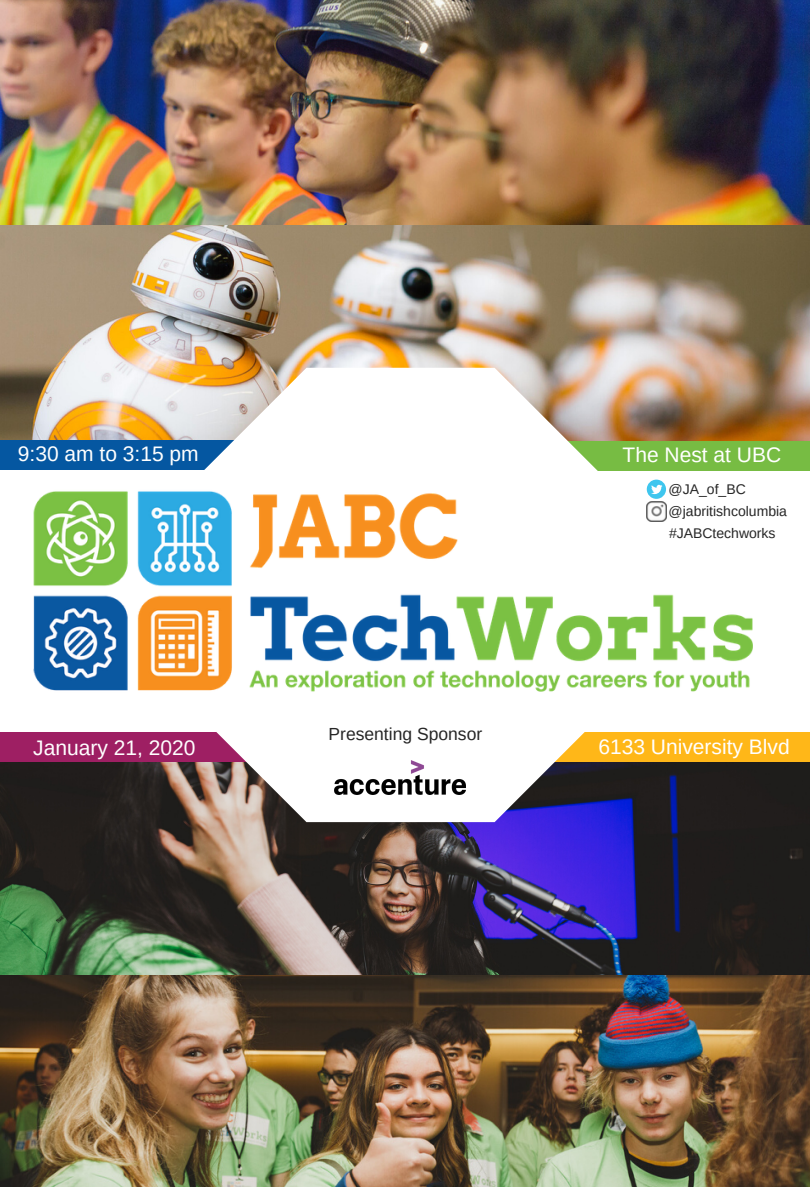
<style>
.page{position:relative;width:810px;height:1187px;background:#fff}
.page>*{position:absolute;margin:0;border:0;box-sizing:border-box;transform-origin:0 0}
.t1{font:21px "Arimo";color:#fff}
.t2{font:17.5px "Arimo";color:#262626}
.t3{font:14px/22.6px "Arimo";color:#262626}
</style>
<div class="page">
<img style="left:0;top:974px;width:810px;height:212px">
<img style="left:0;top:225px;width:810px;height:216px">
<img style="left:0;top:0;width:810px;height:225px">
<img style="left:0;top:762px;width:810px;height:212px">
<div style="left:0;top:732px;width:280px;height:30px;background:#9e1f63"></div>
<div style="left:441px;top:441px;width:369px;height:29px;background:#77bc43"></div>
<div style="left:0;top:440px;width:389px;height:30px;background:#0557a1"></div>
<div style="left:554px;top:732px;width:256px;height:30px;background:#ffb718"></div>
<svg style="left:173px;top:368px;width:455px;height:454px"></svg>
<img style="left:33px;top:487px;width:719px;height:205px">
<div style="left:647px;top:479px;width:19px;height:20px;background:#3fc6ee;border-radius:50%"></div>
<svg style="left:651px;top:485px;width:11px;height:9px"></svg>
<img style="left:646px;top:501px;width:20px;height:20px">
<img style="left:334px;top:760px;width:131px;height:34px">
<p class="t1" style="left:18px;top:442px;width:182px">9:30 am to 3:15 pm</p>
<p class="t1" style="left:622px;top:443px;width:160px">The Nest at UBC</p>
<p class="t3" style="left:668px;top:478px;width:120px">@JA_of_BC @jabritishcolumbia</p>
<p class="t1" style="left:33px;top:735px;width:164px">January 21, 2020</p>
<p class="t2" style="left:328px;top:724px;width:155px">Presenting Sponsor</p>
<p class="t3" style="left:669px;top:522px;width:108px">#JABCtechworks</p>
<p class="t1" style="left:598px;top:735px;width:193px">6133 University Blvd</p>
</div>
